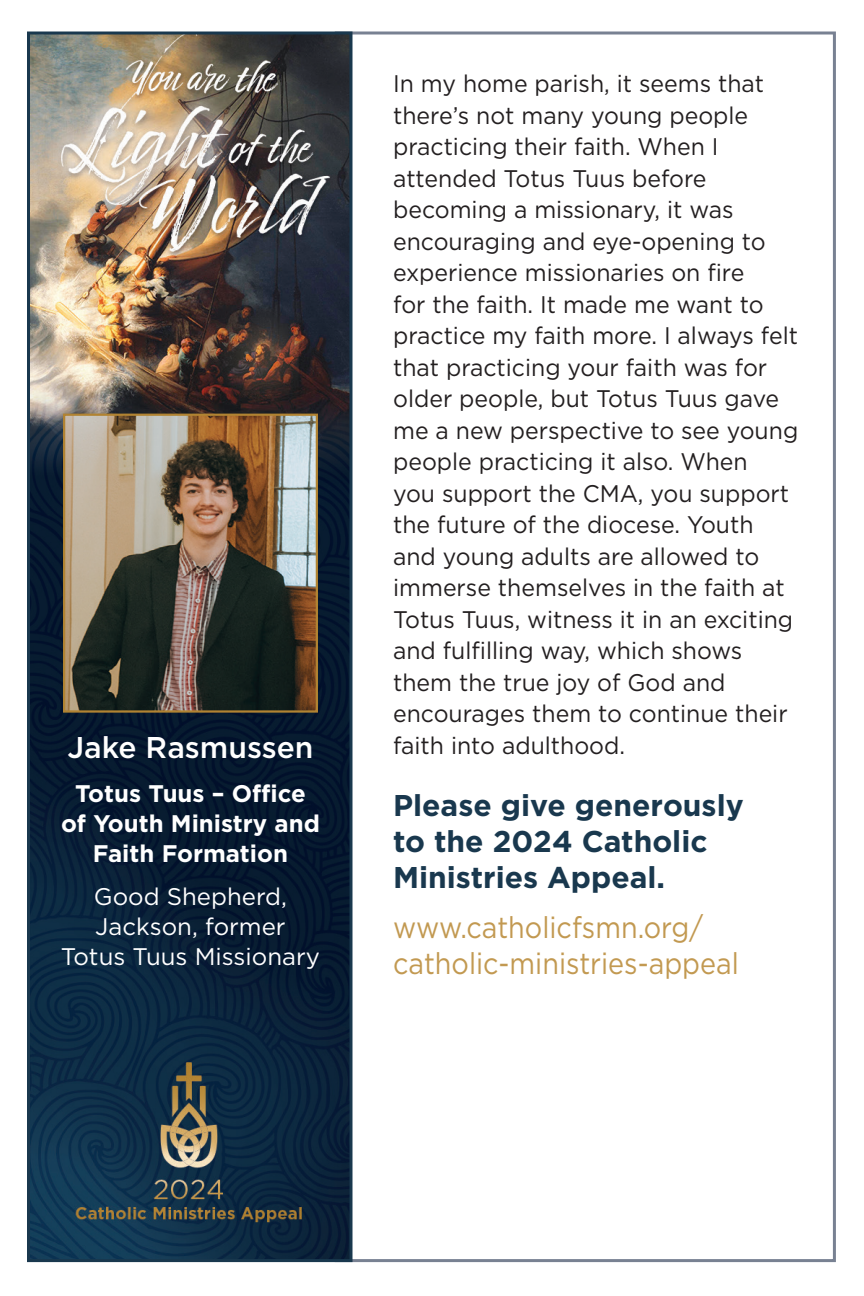
<style>
.page{position:relative;width:864px;height:1296px;background:#fff}
.page>*{position:absolute;margin:0;border:0;box-sizing:border-box;transform-origin:0 0}
._11_bold_header{font:700 30px/36px "Gotham HTF";color:#19384e}
.t1{font:30px "Gotham";color:#c29951;scale:.9 1}
.t2{font:500 30px "Gotham";color:#fff}
.Main{font:24px/31.5px "Gotham";color:#231f20;scale:.96 1}
.t3{font:700 24px/30px "Gotham";color:#fff;text-align:center}
.t4{font:24px/30px "Gotham";color:#fff;text-align:center}
</style>
<div class="page">
<img style="left:31px;top:36px;width:317px;height:1222px">
<div style="left:27px;top:32px;width:325px;height:1230px;border:3px solid #19384e"></div>
<img style="left:66px;top:417px;width:249px;height:293px">
<div style="left:63px;top:414px;width:255px;height:299px;border:2px solid #b18332"></div>
<p class="Main" style="left:393px;top:67px;width:424px">In my home parish, it seems that there’s not many young people practicing their faith. When I attended Totus Tuus before becoming a missionary, it was encouraging and eye-opening to experience missionaries on fire<br>for the faith. It made me want to practice my faith more. I always felt that practicing your faith was for older people, but Totus Tuus gave me a new perspective to see young people practicing it also. When<br>you support the CMA, you support the future of the diocese. Youth and young adults are allowed to immerse themselves in the faith at<br>Totus Tuus, witness it in an exciting and fulfilling way, which shows them the true joy of God and encourages them to continue their</p>
<p class="t2" style="left:67px;top:728px;width:248px">Jake Rasmussen</p>
<p class="Main" style="left:393px;top:729px;width:243px">faith into adulthood.</p>
<p class="t3" style="left:61px;top:778px;width:260px">Totus Tuus – Office of Youth Ministry and<br>Faith Formation</p>
<p class="t4" style="left:61px;top:881px;width:261px">Good Shepherd,<br>Jackson, former<br>Totus Tuus Missionary</p>
<p class="_11_bold_header" style="left:393px;top:787px;width:352px">Please give generously to the 2024 Catholic<br>Ministries Appeal.</p>
<p class="t1" style="left:393px;top:908px;width:346px">www.catholicfsmn.org/</p>
<p class="t1" style="left:393px;top:944px;width:386px">catholic-ministries-appeal</p>
</div>
